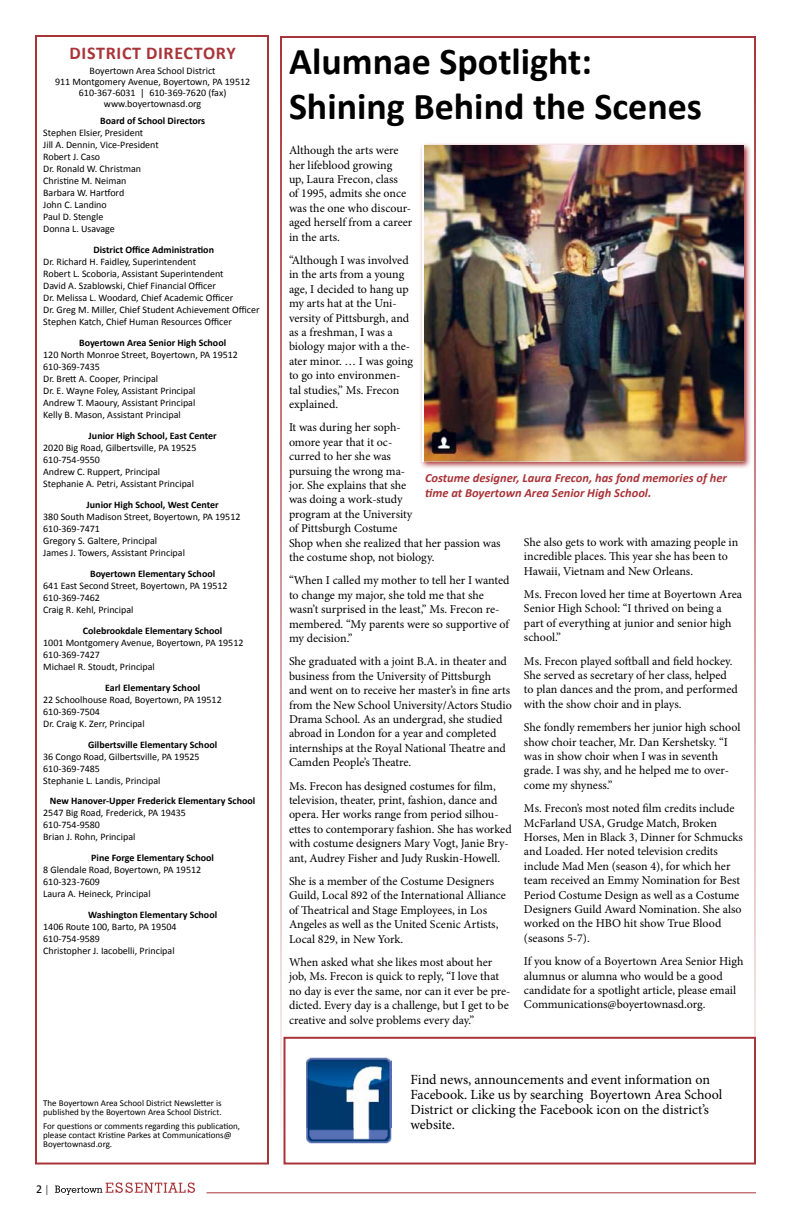
<style>
.page{position:relative;width:792px;height:1224px;background:#fff}
.page>*{position:absolute;margin:0;border:0;box-sizing:border-box;transform-origin:0 0}
.t1{font:700 38px/45.6px "Calibri";color:#000}
.t2{font:700 18px "Calibri";letter-spacing:.04em;color:#a93439}
.t3{font:14px/15px "Minion Pro";color:#000}
.t4{font:italic 700 12.5px/15px "Calibri";color:#a93439}
.t5{font:12px/14.4px "Minion Pro";letter-spacing:-.005em;color:#000}
.t6{font:12px "Calibri";color:#000}
.t7{font:10px/12px "Calibri";color:#000}
.t8{font:700 10px "Calibri";color:#000}
.t9{font:9px/9.3px "Calibri";color:#000}
</style>
<div class="page">
<svg style="left:47px;top:1182px;width:148px;height:13px"></svg>
<hr style="left:207px;top:1192px;width:549px;height:1px;background:#a93439">
<div style="left:284px;top:1037px;width:472px;height:128px;border:2px solid #a93439"></div>
<div style="left:35px;top:35px;width:234px;height:1130px;border:2px solid #a93439"></div>
<svg style="left:420px;top:143px;width:331px;height:325px"></svg>
<img style="left:424px;top:146px;width:320px;height:315px">
<img style="left:306px;top:1058px;width:86px;height:85px">
<h2 class="t2" style="left:69px;top:41px;width:168px">District Directory</h2>
<p class="t7" style="left:55px;top:65px;width:197px;line-height:11px;text-align:center">Boyertown Area School District<br>911 Montgomery Avenue, Boyertown, PA 19512<br>610-367-6031 | 610-369-7620 (fax) www.boyertownasd.org</p>
<p class="t8" style="left:100px;top:114px;width:107px">Board of School Directors</p>
<p class="t7" style="left:43px;top:126px;width:117px">Stephen Elsier, President<br>Jill A. Dennin, Vice-President<br>Robert J. Caso<br>Dr. Ronald W. Christman<br>Christine M. Neiman<br>Barbara W. Hartford<br>John C. Landino<br>Paul D. Stengle<br>Donna L. Usavage</p>
<p class="t8" style="left:93px;top:243px;width:122px">District Office Administration</p>
<p class="t7" style="left:43px;top:255px;width:218px">Dr. Richard H . Faidley, Superintendent<br>Robert L. Scoboria, Assistant Superintendent<br>David A. Szablowski, Chief Financial Officer<br>Dr. Melissa L. Woodard, Chief Academic Officer<br>Dr. Greg M. Miller, Chief Student Achievement Officer Stephen Katch, Chief Human Resources Officer</p>
<p class="t8" style="left:79px;top:336px;width:149px">Boyertown Area Senior High School</p>
<p class="t7" style="left:43px;top:348px;width:196px">120 N orth Monroe Street, Boyertown, PA 19512<br>610-369-7435<br>Dr. Brett A. Cooper, Principal<br>Dr. E. Wayne Foley, Assistant Principal<br>Andrew T. Maoury, Assistant Principal<br>Kelly B. Mason, Assistant Principal</p>
<p class="t8" style="left:89px;top:429px;width:129px">Junior High School, East Center</p>
<p class="t7" style="left:43px;top:441px;width:155px">2020 Big Road, Gilbertsville, PA 19525<br>610-754-9550<br>Andrew C. Ruppert, Principal<br>Stephanie A. Petri, Assistant Principal</p>
<p class="t8" style="left:87px;top:498px;width:134px">Junior High School, West Center</p>
<p class="t7" style="left:43px;top:510px;width:199px">380 South Madison Street, Boyertown, PA 19512<br>610-369-7471<br>Gregory S. Galtere, Principal<br>James J. Towers, Assistant Principal</p>
<p class="t8" style="left:90px;top:567px;width:127px">Boyertown Elementary School</p>
<p class="t7" style="left:43px;top:579px;width:186px">641 East Second Street, Boyertown, PA 19512<br>610-369-7462<br>Craig R. Kehl, Principal</p>
<p class="t8" style="left:83px;top:624px;width:141px">Colebrookdale Elementary School</p>
<p class="t7" style="left:43px;top:636px;width:202px">1001 Montgomery Avenue, Boyertown, PA 19512<br>610-369-7427<br>Michael R. Stoudt, Principal</p>
<p class="t8" style="left:105px;top:681px;width:97px">Earl Elementary School</p>
<p class="t7" style="left:43px;top:693px;width:180px">22 Schoolhouse Road, Boyertown, PA 19512<br>610-369-7504<br>Dr. Craig K. Zerr, Principal</p>
<p class="t8" style="left:88px;top:738px;width:131px">Gilbertsville Elementary School</p>
<p class="t7" style="left:43px;top:750px;width:158px">36 Congo Road, Gilbertsville, PA 19525<br>610-369-7485<br>Stephanie L. Landis, Principal</p>
<p class="t8" style="left:50px;top:795px;width:207px">New Hanover-Upper Frederick Elementary School</p>
<p class="t7" style="left:43px;top:807px;width:144px">2547 Big Road, Frederick, PA 19435<br>610-754-9580<br>Brian J. Rohn, Principal</p>
<p class="t8" style="left:91px;top:852px;width:124px">Pine Forge Elementary School</p>
<p class="t7" style="left:43px;top:864px;width:160px">8 Glendale Road, Boyertown, PA 19512<br>610-323-7609<br>Laura A. Heineck, Principal</p>
<p class="t8" style="left:88px;top:909px;width:131px">Washington Elementary School</p>
<p class="t7" style="left:43px;top:921px;width:135px">1406 Route 100, Barto, PA 19504<br>610-754-9589<br>Christopher J. Iacobelli, Principal</p>
<p class="t9" style="left:43px;top:1098px;width:180px">The Boyertown Area School District Newsletter is published by the Boyertown Area School District.</p>
<p class="t9" style="left:43px;top:1121px;width:198px">For questions or comments regarding this publication, please contact Kristine Parkes at Communications@<br>Boyertownasd.org.</p>
<p class="t6" style="left:36px;top:1181px;width:8px">2</p>
<h1 class="t1" style="left:289px;top:38px;width:415px">Alumnae Spotlight:<br>Shining Behind the Scenes</h1>
<p class="t5" style="left:289px;top:143px;width:125px">Although the arts were her lifeblood growing<br>up, Laura Frecon, class<br>of 1995, admits she once was the one who discour&shy;aged herself from a career in the arts.</p>
<p class="t5" style="left:289px;top:253px;width:126px">“Although I was involved in the arts from a young age, I decided to hang up my arts hat at the Uni&shy;versity of Pittsburgh, and as a freshman, I was a biology major with a the&shy;ater minor. … I was going to go into environmen&shy;tal studies,” Ms. Frecon explained.</p>
<p class="t5" style="left:289px;top:421px;width:213px">It was during her soph-<br>omore year that it oc-<br>curred to her she was<br>pursuing the wrong ma-<br>jor. She explains that she<br>was doing a work-study<br>program at the University<br>of Pittsburgh Costume<br>Shop when she realized that her passion was the costume shop, not biology.</p>
<p class="t5" style="left:289px;top:574px;width:222px">“When I called my mother to tell her I wanted to change my major, she told me that she wasn’t surprised in the least,” Ms. Frecon re&shy;membered. “My parents were so supportive of my decision.”</p>
<p class="t5" style="left:289px;top:655px;width:224px">She graduated with a joint B.A. in theater and business from the University of Pittsburgh and went on to receive her master’s in fine arts from the New School University/Actors Studio Drama School. As an undergrad, she studied abroad in London for a year and completed internships at the Royal National Theatre and Camden People’s Theatre.</p>
<p class="t5" style="left:289px;top:779px;width:224px">Ms. Frecon has designed costumes for film, television, theater, print, fashion, dance and opera. Her works range from period silhou&shy;ettes to contemporary fashion. She has worked with costume designers Mary Vogt, Janie Bry&shy;ant, Audrey Fisher and Judy Ruskin-Howell.</p>
<p class="t5" style="left:289px;top:874px;width:219px">She is a member of the Costume Designers Guild, Local 892 of the International Alliance of Theatrical and Stage Employees, in Los Angeles as well as the United Scenic Artists, Local 829, in New York.</p>
<p class="t5" style="left:289px;top:955px;width:223px">When asked what she likes most about her job, Ms. Frecon is quick to reply, “I love that no day is ever the same, nor can it ever be pre&shy;dicted. Every day is a challenge, but I get to be creative and solve problems every day.”</p>
<p class="t4" style="left:425px;top:470px;width:303px">Costume designer, Laura Frecon, has fond memories of her time at Boyertown Area Senior High School.</p>
<p class="t5" style="left:524px;top:535px;width:216px">She also gets to work with amazing people in incredible places. This year she has been to<br>Hawaii, Vietnam and New Orleans.</p>
<p class="t5" style="left:524px;top:587px;width:220px">Ms. Frecon loved her time at Boyertown Area Senior High School: “I thrived on being a part of everything at junior and senior high school.”</p>
<p class="t5" style="left:524px;top:654px;width:215px">Ms. Frecon played softball and field hockey.<br>She served as secretary of her class, helped to plan dances and the prom, and performed with the show choir and in plays.</p>
<p class="t5" style="left:524px;top:720px;width:218px">She fondly remembers her junior high school show choir teacher, Mr. Dan Kershetsky. “I was in show choir when I was in seventh grade. I was shy, and he helped me to over&shy;come my shyness.”</p>
<p class="t5" style="left:524px;top:801px;width:220px">Ms. Frecon’s most noted film credits include McFarland USA, Grudge Match, Broken Horses, Men in Black 3, Dinner for Schmucks and Loaded. Her noted television credits include Mad Men (season 4), for which her team received an Emmy Nomination for Best Period Costume Design as well as a Costume Designers Guild Award Nomination. She also worked on the HBO hit show True Blood (seasons 5-7).</p>
<p class="t5" style="left:524px;top:954px;width:221px">If you know of a Boyertown Area Senior High alumnus or alumna who would be a good candidate for a spotlight article, please email Communications@boyertownasd.org.</p>
<p class="t3" style="left:411px;top:1072px;width:313px">Find news, announcements and event information on Facebook. Like us by searching Boyertown Area School District or clicking the Facebook icon on the district’s website.</p>
</div>
